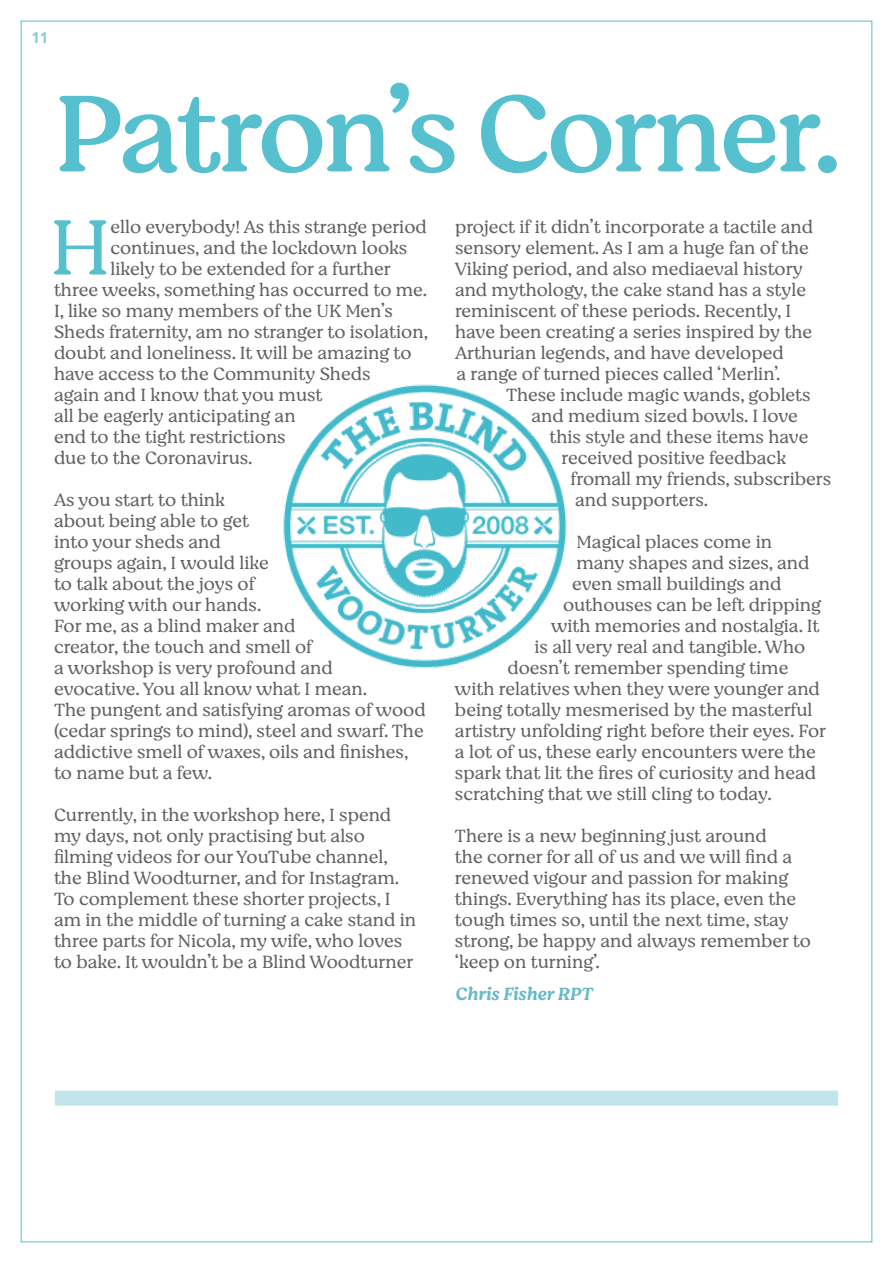
<style>
.page{position:relative;width:893px;height:1263px;background:#fff}
.page>*{position:absolute;margin:0;border:0;box-sizing:border-box;transform-origin:0 0}
.t1{font:111px "Moranga";letter-spacing:-.03em;color:#56c0ce}
.t2{font:300 79.65px "Moranga";color:#56c0ce}
.t3{font:300 18px/21px "Moranga";color:#646363}
.t4{font:italic 500 18px "Moranga";color:#68b8c6}
.t5{font:700 15px "Open Sans";color:#86cdd8}
</style>
<div class="page">
<img style="left:283px;top:384px;width:284px;height:284px">
<div style="left:55px;top:1091px;width:783px;height:15px;background:#c2e4ea"></div>
<p class="t5" style="left:31px;top:27px;width:19px">11</p>
<h1 class="t1" style="left:54px;top:59px;width:789px">Patron’s Corner.</h1>
<h2 class="t2" style="left:50px;top:194px;width:62px">H</h2>
<p class="t3" style="left:110px;top:215px;width:318px">ello everybody! As this strange period</p>
<p class="t3" style="left:110px;top:236px;width:298px">continues, and the lockdown looks</p>
<p class="t3" style="left:110px;top:257px;width:282px">likely to be extended for a further</p>
<p class="t3" style="left:54px;top:278px;width:375px">three weeks, something has occurred to me.</p>
<p class="t3" style="left:54px;top:299px;width:340px">I, like so many members of the UK Men’s</p>
<p class="t3" style="left:54px;top:320px;width:376px">Sheds fraternity, am no stranger to isolation,</p>
<p class="t3" style="left:54px;top:341px;width:359px">doubt and loneliness. It will be amazing to</p>
<p class="t3" style="left:54px;top:362px;width:318px">have access to the Community Sheds</p>
<p class="t3" style="left:54px;top:383px;width:270px">again and I know that you must</p>
<p class="t3" style="left:54px;top:404px;width:243px">all be eagerly anticipating an</p>
<p class="t3" style="left:54px;top:425px;width:233px">end to the tight restrictions</p>
<p class="t3" style="left:54px;top:446px;width:200px">due to the Coronavirus.</p>
<p class="t3" style="left:54px;top:488px;width:373px">As you start to think<br>about being able to get<br>into your sheds and<br>groups again, I would like<br>to talk about the joys of<br>working with our hands.<br>For me, as a blind maker and<br>creator, the touch and smell of<br>a workshop is very profound and<br>evocative. You all know what I mean.<br>The pungent and satisfying aromas of wood (cedar springs to mind), steel and swarf. The addictive smell of waxes, oils and finishes, to name but a few.</p>
<p class="t3" style="left:54px;top:804px;width:364px">Currently, in the workshop here, I spend my days, not only practising but also filming videos for our YouTube channel, the Blind Woodturner, and for Instagram.<br>To complement these shorter projects, I am in the middle of turning a cake stand in three parts for Nicola, my wife, who loves to bake. It wouldn’t be a Blind Woodturner</p>
<p class="t3" style="left:455px;top:215px;width:359px">project if it didn’t incorporate a tactile and sensory element. As I am a huge fan of the Viking period, and also mediaeval history and mythology, the cake stand has a style reminiscent of these periods. Recently, I have been creating a series inspired by the Arthurian legends, and have developed<br>a range of turned pieces called ‘Merlin’.</p>
<p class="t3" style="left:506px;top:383px;width:306px">These include magic wands, goblets</p>
<p class="t3" style="left:531px;top:404px;width:268px">and medium sized bowls. I love</p>
<p class="t3" style="left:549px;top:425px;width:260px">this style and these items have</p>
<p class="t3" style="left:561px;top:446px;width:226px">received positive feedback</p>
<p class="t3" style="left:570px;top:467px;width:262px">fromall my friends, subscribers</p>
<p class="t3" style="left:575px;top:488px;width:135px">and supporters.</p>
<p class="t3" style="left:576px;top:530px;width:197px">Magical places come in</p>
<p class="t3" style="left:576px;top:551px;width:234px">many shapes and sizes, and</p>
<p class="t3" style="left:572px;top:572px;width:211px">even small buildings and</p>
<p class="t3" style="left:563px;top:593px;width:259px">outhouses can be left dripping</p>
<p class="t3" style="left:551px;top:614px;width:270px">with memories and nostalgia. It</p>
<p class="t3" style="left:534px;top:635px;width:272px">is all very real and tangible. Who</p>
<p class="t3" style="left:507px;top:657px;width:282px">doesn’t remember spending time</p>
<p class="t3" style="left:455px;top:678px;width:366px">with relatives when they were younger and</p>
<p class="t3" style="left:455px;top:699px;width:359px">being totally mesmerised by the masterful</p>
<p class="t3" style="left:455px;top:720px;width:373px">artistry unfolding right before their eyes. For</p>
<p class="t3" style="left:455px;top:741px;width:362px">a lot of us, these early encounters were the</p>
<p class="t3" style="left:455px;top:762px;width:363px">spark that lit the fires of curiosity and head</p>
<p class="t3" style="left:455px;top:783px;width:318px">scratching that we still cling to today.</p>
<p class="t3" style="left:455px;top:825px;width:358px">There is a new beginning just around<br>the corner for all of us and we will find a renewed vigour and passion for making things. Everything has its place, even the tough times so, until the next time, stay strong, be happy and always remember to ‘keep on turning’.</p>
<p class="t4" style="left:455px;top:982px;width:139px">Chris Fisher RPT</p>
</div>
